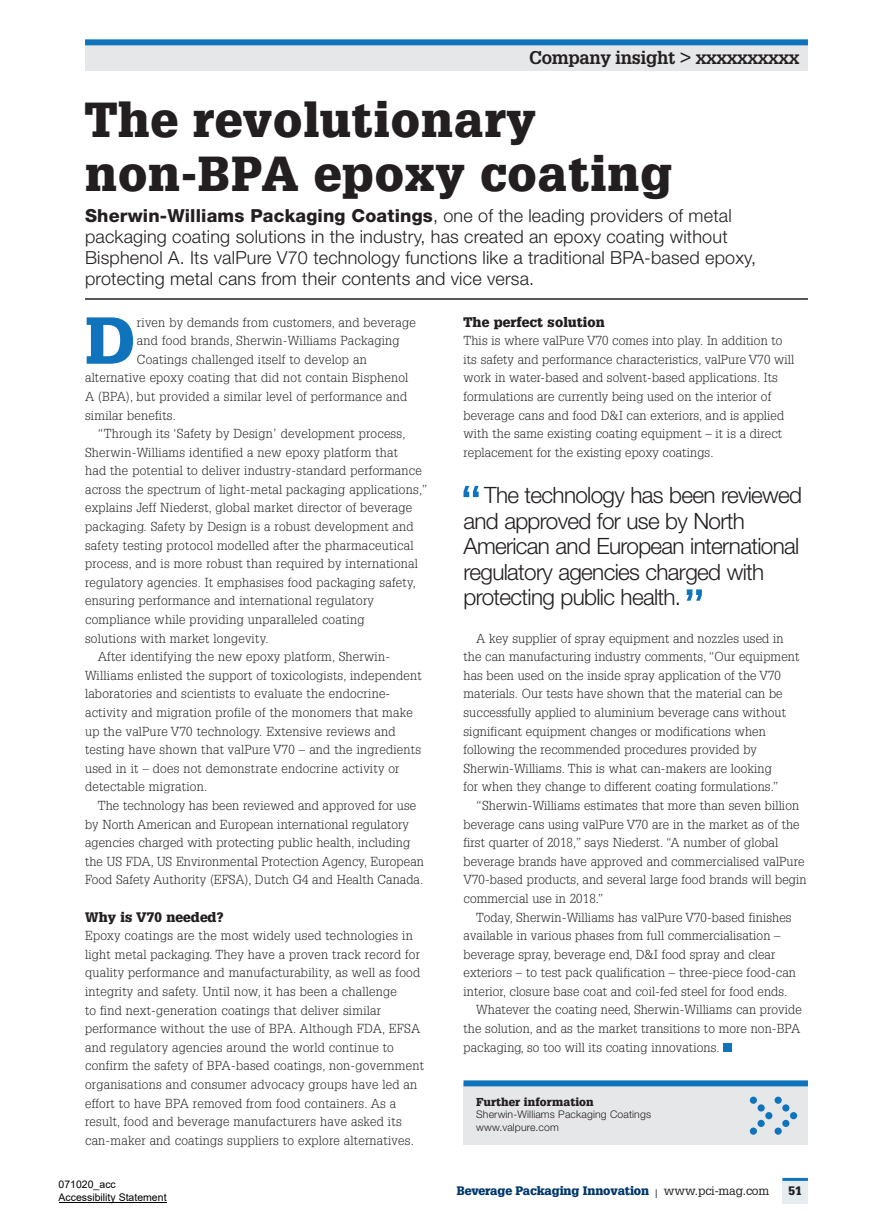
<style>
.page{position:relative;width:893px;height:1217px;background:#fff}
.page>*{position:absolute;margin:0;border:0;box-sizing:border-box;transform-origin:0 0}
.t1{font:900 64.65px "Glypha LT Std";color:#1074bc}
.t2{font:900 48px/54px "Glypha LT Std";letter-spacing:.02em;color:#231f20}
.t3{font:300 22.5px/25.5px "Helvetica Neue LT Std";letter-spacing:-.03em;color:#231f20}
.t4{font:300 18px/21px "Helvetica Neue LT Std";letter-spacing:.01em;color:#231f20}
.t5{font:700 18px "Glypha LT Std";letter-spacing:-.02em;color:#231f20}
.t6{font:900 13.5px "Glypha LT Std";letter-spacing:.01em;color:#231f20}
.t7{font:300 12.75px/18.6px "Glypha LT Std";letter-spacing:.02em;color:#231f20}
.t8{font:900 12px "Glypha LT Std";letter-spacing:-.01em;color:#00376b}
.t9{font:900 12px "Glypha LT Std";color:#231f20}
.t10{font:900 11.25px "Glypha LT Std";letter-spacing:.01em;color:#231f20}
.t11{font:300 10.5px/12.6px "Helvetica Neue LT Std";letter-spacing:.01em;color:#231f20}
.t12{font:10.5px/12.6px "Arial";color:#000}
.s1{font-weight:800}
.s2{font-style:inherit}
.s3{font-weight:400;color:#231f20}
</style>
<div class="page">
<div style="left:85px;top:41px;width:723px;height:30px;background:#e6e7e9"></div>
<div style="left:85px;top:39px;width:723px;height:6px;background:#1074bc"></div>
<hr style="left:85px;top:298px;width:723px;height:2px;background:#231f20">
<div style="left:463px;top:1082px;width:345px;height:62px;background:#e6e7e9"></div>
<svg style="left:750px;top:1096px;width:47px;height:38px"></svg>
<div style="left:463px;top:1080px;width:345px;height:6px;background:#1074bc"></div>
<div style="left:782px;top:1177px;width:26px;height:26px;background:#e5edf1"></div>
<hr style="left:782px;top:1177px;width:26px;height:3px;background:#1074bc">
<div style="left:723px;top:1042px;width:9px;height:9px;background:#1074bc"></div>
<svg style="left:463px;top:486px;width:16px;height:11px"></svg>
<svg style="left:687px;top:589px;width:15px;height:11px"></svg>
<hr style="left:59px;top:1201px;width:107px;height:1px;background:#000">
<h3 class="t5" style="left:529px;top:46px;width:272px">Company insight &gt; xxxxxxxxxx</h3>
<h2 class="t2" style="left:85px;top:92px;width:589px">The revolutionary non-BPA epoxy coating</h2>
<p class="t4" style="left:85px;top:205px;width:672px"><span class="s1">Sherwin-Williams Packaging Coatings</span>, one of the leading providers of metal packaging coating solutions in the industry, has created an epoxy coating without Bisphenol A. Its valPure V70 technology functions like a traditional BPA-based epoxy, protecting metal cans from their contents and vice versa.</p>
<h1 class="t1" style="left:85px;top:301px;width:52px">D</h1>
<p class="t7" style="left:137px;top:313px;width:280px">riven by demands from customers, and beverage</p>
<p class="t6" style="left:463px;top:313px;width:143px">The perfect solution</p>
<p class="t7" style="left:463px;top:331px;width:332px">This is where valPure V70 comes into play. In addition to its safety and performance characteristics, valPure V70 will work in water-based and solvent-based applications. Its formulations are currently being used on the interior of beverage cans and food D&amp;I can exteriors, and is applied with the same existing coating equipment – it is a direct replacement for the existing epoxy coatings.</p>
<h3 class="t3" style="left:463px;top:482px;width:340px;text-indent:21px">The technology has been reviewed and approved for use by North<br>American and European international regulatory agencies charged with protecting public health.</h3>
<p class="t7" style="left:463px;top:629px;width:337px;text-indent:13px">A key supplier of spray equipment and nozzles used in the can manufacturing industry comments, “Our equipment has been used on the inside spray application of the V70 materials. Our tests have shown that the material can be successfully applied to aluminium beverage cans without significant equipment changes or modifications when following the recommended procedures provided by Sherwin-Williams. This is what can-makers are looking<br>for when they change to different coating formulations.”</p>
<p class="t7" style="left:463px;top:796px;width:345px;text-indent:13px">“Sherwin-Williams estimates that more than seven billion beverage cans using valPure V70 are in the market as of the first quarter of 2018,” says Niederst. “A number of global beverage brands have approved and commercialised valPure V70-based products, and several large food brands will begin commercial use in 2018.”</p>
<p class="t7" style="left:476px;top:907px;width:317px">Today, Sherwin-Williams has valPure V70-based finishes</p>
<p class="t7" style="left:463px;top:926px;width:319px">available in various phases from full commercialisation –</p>
<p class="t7" style="left:463px;top:944px;width:313px">beverage spray, beverage end, D&amp;I food spray and clear</p>
<p class="t7" style="left:463px;top:963px;width:334px">exteriors – to test pack qualification – three-piece food-can</p>
<p class="t7" style="left:463px;top:982px;width:325px">interior, closure base coat and coil-fed steel for food ends.</p>
<p class="t7" style="left:476px;top:1000px;width:327px">Whatever the coating need, Sherwin-Williams can provide</p>
<p class="t7" style="left:463px;top:1019px;width:338px">the solution, and as the market transitions to more non-BPA</p>
<p class="t7" style="left:463px;top:1037px;width:258px">packaging, so too will its coating innovations.</p>
<p class="t7" style="left:137px;top:331px;width:264px">and food brands, Sherwin-Williams Packaging</p>
<p class="t7" style="left:137px;top:350px;width:231px">Coatings challenged itself to develop an</p>
<p class="t7" style="left:85px;top:368px;width:325px">alternative epoxy coating that did not contain Bisphenol</p>
<p class="t7" style="left:85px;top:387px;width:324px">A (BPA), but provided a similar level of performance and</p>
<p class="t7" style="left:85px;top:406px;width:93px">similar benefits.</p>
<p class="t7" style="left:98px;top:424px;width:309px">“Through its ‘Safety by Design’ development process,</p>
<p class="t7" style="left:85px;top:443px;width:315px">Sherwin-Williams identified a new epoxy platform that</p>
<p class="t7" style="left:85px;top:461px;width:338px">had the potential to deliver industry-standard performance</p>
<p class="t7" style="left:85px;top:480px;width:344px">across the spectrum of light-metal packaging applications,”</p>
<p class="t7" style="left:85px;top:498px;width:329px">explains Jeff Niederst, global market director of beverage</p>
<p class="t7" style="left:85px;top:517px;width:330px">packaging. Safety by Design is a robust development and</p>
<p class="t7" style="left:85px;top:536px;width:330px">safety testing protocol modelled after the pharmaceutical</p>
<p class="t7" style="left:85px;top:554px;width:334px">process, and is more robust than required by international</p>
<p class="t7" style="left:85px;top:573px;width:332px">regulatory agencies. It emphasises food packaging safety,</p>
<p class="t7" style="left:85px;top:591px;width:290px">ensuring performance and international regulatory</p>
<p class="t7" style="left:85px;top:610px;width:281px">compliance while providing unparalleled coating</p>
<p class="t7" style="left:85px;top:629px;width:185px">solutions with market longevity.</p>
<p class="t7" style="left:98px;top:647px;width:294px">After identifying the new epoxy platform, Sherwin-</p>
<p class="t7" style="left:85px;top:666px;width:338px">Williams enlisted the support of toxicologists, independent</p>
<p class="t7" style="left:85px;top:684px;width:307px">laboratories and scientists to evaluate the endocrine-</p>
<p class="t7" style="left:85px;top:703px;width:329px">activity and migration profile of the monomers that make</p>
<p class="t7" style="left:85px;top:721px;width:312px">up the valPure V70 technology. Extensive reviews and</p>
<p class="t7" style="left:85px;top:740px;width:338px">testing have shown that valPure V70 – and the ingredients</p>
<p class="t7" style="left:85px;top:759px;width:316px">used in it – does not demonstrate endocrine activity or</p>
<p class="t7" style="left:85px;top:777px;width:124px">detectable migration.</p>
<p class="t7" style="left:98px;top:796px;width:320px">The technology has been reviewed and approved for use</p>
<p class="t7" style="left:85px;top:814px;width:325px">by North American and European international regulatory</p>
<p class="t7" style="left:85px;top:833px;width:327px">agencies charged with protecting public health, including</p>
<p class="t7" style="left:85px;top:851px;width:340px">the US FDA, US Environmental Protection Agency, European</p>
<p class="t7" style="left:85px;top:870px;width:340px">Food Safety Authority (EFSA), Dutch G4 and Health Canada.</p>
<p class="t6" style="left:85px;top:908px;width:140px">Why is V70 needed?</p>
<p class="t7" style="left:85px;top:926px;width:340px">Epoxy coatings are the most widely used technologies in light metal packaging. They have a proven track record for quality performance and manufacturability, as well as food integrity and safety. Until now, it has been a challenge<br>to find next-generation coatings that deliver similar performance without the use of BPA. Although FDA, EFSA and regulatory agencies around the world continue to confirm the safety of BPA-based coatings, non-government organisations and consumer advocacy groups have led an effort to have BPA removed from food containers. As a result, food and beverage manufacturers have asked its can-maker and coatings suppliers to explore alternatives.</p>
<p class="t10" style="left:476px;top:1094px;width:119px">Further information</p>
<p class="t11" style="left:476px;top:1107px;width:176px">Sherwin-Williams Packaging Coatings www.valpure.com</p>
<p class="t12" style="left:59px;top:1177px;width:109px">0<span class="s2">710</span>20_acc<br>Accessibility Statement</p>
<p class="t8" style="left:457px;top:1183px;width:314px">Beverage Packaging Innovation <span class="s3">| www.pci-mag.com</span></p>
<p class="t9" style="left:788px;top:1183px;width:15px">51</p>
</div>
